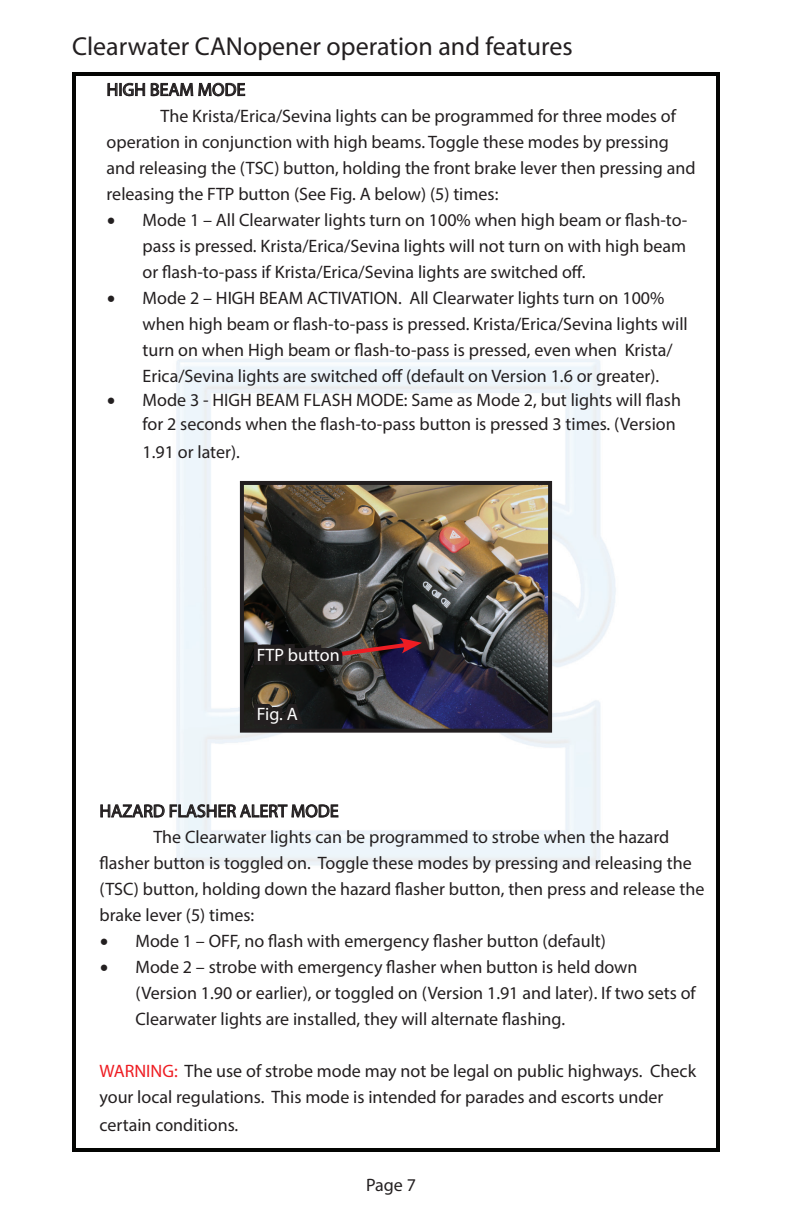
<style>
.page{position:relative;width:792px;height:1224px;background:#fff}
.page>*{position:absolute;margin:0;border:0;box-sizing:border-box;transform-origin:0 0}
.t1{font:26px "Myriad Pro";color:#231f20}
.t2{font:18px/26px "Myriad Pro";color:#231f20}
.t3{font:18px "Myriad Pro";color:#fff}
.s1{font-family:"Minion Pro";font-size:24px}
.s2{color:#ee1d23}
</style>
<div class="page">
<img style="left:72px;top:72px;width:648px;height:1080px">
<svg style="left:107px;top:76px;width:139px;height:26px"></svg>
<svg style="left:100px;top:798px;width:239px;height:25px"></svg>
<img style="left:245px;top:486px;width:302px;height:242px">
<div style="left:240px;top:481px;width:312px;height:252px;border:4px solid #231f20"></div>
<svg style="left:250px;top:629px;width:172px;height:138px"></svg>
<h1 class="t1" style="left:72px;top:30px;width:502px">Clearwater CANopener operation and features</h1>
<p class="t2" style="left:107px;top:76px;width:140px">HIGH BEAM MODE</p>
<p class="t2" style="left:161px;top:102px;width:517px">The Krista/Erica/Sevina lights can be programmed for three modes of</p>
<p class="t2" style="left:107px;top:128px;width:564px">operation in conjunction with high beams. Toggle these modes by pressing</p>
<p class="t2" style="left:107px;top:154px;width:591px">and releasing the (TSC) button, holding the front brake lever then pressing and</p>
<p class="t2" style="left:107px;top:180px;width:393px">releasing the FTP button (See Fig. A below) (5) times:</p>
<p class="t2" style="left:143px;top:206px;width:546px;text-align:justify;text-indent:-36px"><span class="s1">•</span> Mode 1 – All Clearwater lights turn on 100% when high beam or flash-to&shy;pass is pressed. Krista/Erica/Sevina lights will not turn on with high beam or flash-to-pass if Krista/Erica/Sevina lights are switched off.</p>
<p class="t2" style="left:143px;top:284px;width:547px;text-indent:-36px"><span class="s1">•</span> Mode 2 – HIGH BEAM ACTIVATION. All Clearwater lights turn on 100% when high beam or flash-to-pass is pressed. Krista/Erica/Sevina lights will turn on when High beam or flash-to-pass is pressed, even when Krista/ Erica/Sevina lights are switched off (default on Version 1.6 or greater).</p>
<p class="t2" style="left:107px;top:387px;width:576px;line-height:24px;text-align:right"><span class="s1">•</span> Mode 3 - HIGH BEAM FLASH MODE: Same as Mode 2, but lights will flash for 2 seconds when the flash-to-pass button is pressed 3 times. (Version</p>
<p class="t2" style="left:143px;top:438px;width:99px">1.91 or later).</p>
<p class="t3" style="left:257px;top:644px;width:84px">FTP button</p>
<p class="t3" style="left:257px;top:703px;width:42px">Fig. A</p>
<p class="t2" style="left:99px;top:798px;width:241px">HAZARD FLASHER ALERT MODE</p>
<p class="t2" style="left:153px;top:824px;width:517px">The Clearwater lights can be programmed to strobe when the hazard</p>
<p class="t2" style="left:99px;top:850px;width:594px">flasher button is toggled on. Toggle these modes by pressing and releasing the</p>
<p class="t2" style="left:99px;top:876px;width:606px">(TSC) button, holding down the hazard flasher button, then press and release the</p>
<p class="t2" style="left:99px;top:902px;width:156px">brake lever (5) times:</p>
<p class="t2" style="left:99px;top:928px;width:508px"><span class="s1">•</span> Mode 1 – OFF, no flash with emergency flasher button (default)</p>
<p class="t2" style="left:135px;top:954px;width:562px;text-indent:-36px"><span class="s1">•</span> Mode 2 – strobe with emergency flasher when button is held down (Version 1.90 or earlier), or toggled on (Version 1.91 and later). If two sets of<br>Clearwater lights are installed, they will alternate flashing.</p>
<p class="t2" style="left:99px;top:1058px;width:598px"><span class="s2">WARNING:</span> The use of strobe mode may not be legal on public highways. Check your local regulations. This mode is intended for parades and escorts under</p>
<p class="t2" style="left:99px;top:1112px;width:140px">certain conditions.</p>
<p class="t2" style="left:366px;top:1172px;width:51px">Page 7</p>
</div>
